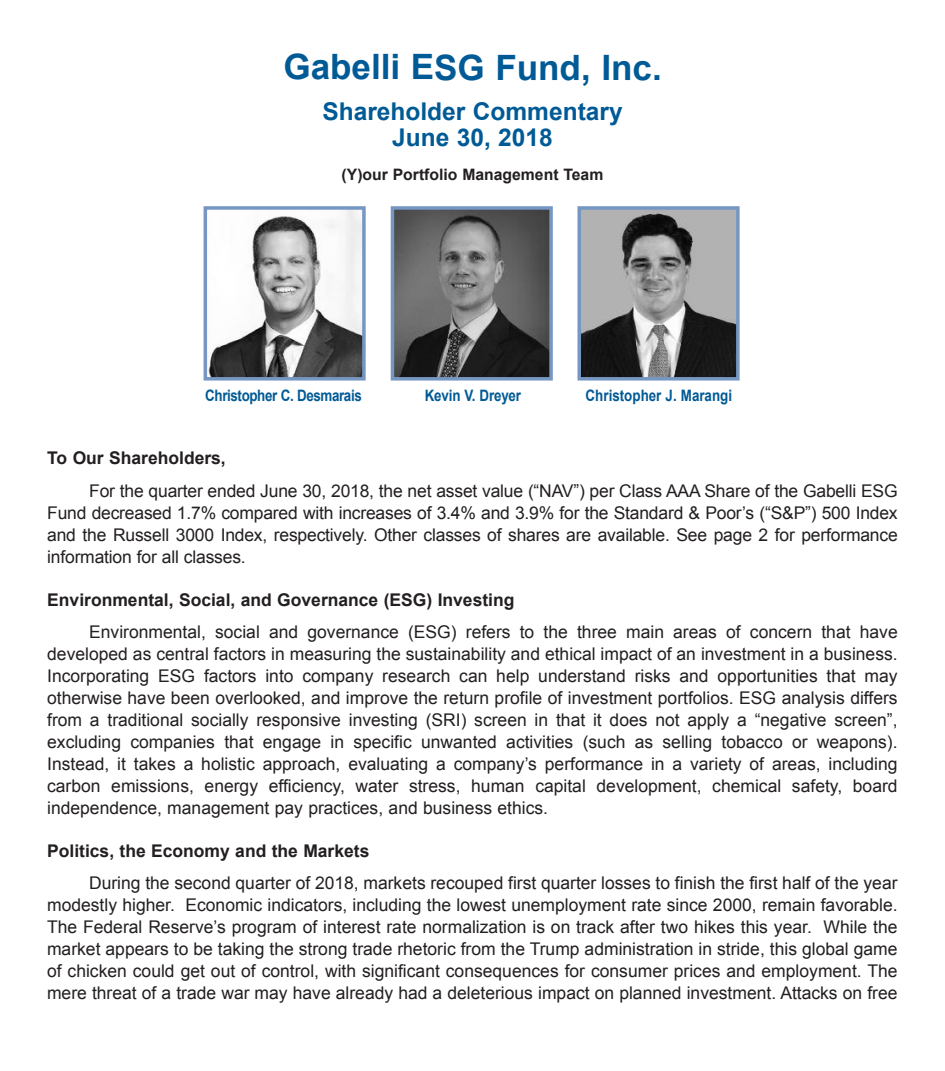
<style>
.page{position:relative;width:945px;height:1071px;background:#fff}
.page>*{position:absolute;margin:0;border:0;box-sizing:border-box;transform-origin:0 0}
.t1{font:700 35px "Arial";color:#005a96}
.t2{font:700 24.5px/26.2px "Arial";color:#005a96;text-align:center}
.t3{font:17.5px/21.9px "Arial";color:#231f20;text-align:justify}
.t4{font:700 17.5px "Arial";color:#231f20}
.t5{font:700 15.75px "Arial";letter-spacing:-.01em;color:#005a96;scale:.85 1}
.t6{font:700 15.75px "Arial";color:#231f20}
.t7{font:700 15.75px "Arial";letter-spacing:-.03em;color:#005a96;scale:.85 1}
</style>
<div class="page">
<img style="left:396px;top:211px;width:152px;height:165px">
<div style="left:391px;top:206px;width:162px;height:175px;border:4px solid #7597c2"></div>
<img style="left:583px;top:211px;width:152px;height:165px">
<div style="left:578px;top:206px;width:162px;height:175px;border:4px solid #7597c2"></div>
<img style="left:209px;top:211px;width:152px;height:165px">
<div style="left:204px;top:206px;width:162px;height:175px;border:4px solid #7597c2"></div>
<h1 class="t1" style="left:284px;top:48px;width:380px">Gabelli ESG Fund, Inc.</h1>
<h2 class="t2" style="left:322px;top:98px;width:302px">Shareholder Commentary<br>June 30, 2018</h2>
<p class="t6" style="left:342px;top:166px;width:263px">(Y)our Portfolio Management Team</p>
<p class="t7" style="left:205px;top:387px;width:186px">Christopher C. Desmarais</p>
<p class="t5" style="left:425px;top:387px;width:115px">Kevin V. Dreyer</p>
<p class="t5" style="left:586px;top:387px;width:174px">Christopher J. Marangi</p>
<p class="t4" style="left:47px;top:448px;width:180px">To Our Shareholders,</p>
<p class="t3" style="left:47px;top:480px;width:852px;text-indent:42px">For the quarter ended June 30, 2018, the net asset value (“NAV”) per Class AAA Share of the Gabelli ESG Fund decreased 1.7% compared with increases of 3.4% and 3.9% for the Standard &amp; Poor’s (“S&amp;P”) 500 Index and the Russell 3000 Index, respectively. Other classes of shares are available. See page 2 for performance information for all classes.</p>
<p class="t4" style="left:47px;top:590px;width:469px">Environmental, Social, and Governance (ESG) Investing</p>
<p class="t3" style="left:47px;top:621px;width:852px;text-indent:42px">Environmental, social and governance (ESG) refers to the three main areas of concern that have developed as central factors in measuring the sustainability and ethical impact of an investment in a business.<br>Incorporating ESG factors into company research can help understand risks and opportunities that may otherwise have been overlooked, and improve the return profile of investment portfolios. ESG analysis differs from a traditional socially responsive investing (SRI) screen in that it does not apply a “negative screen”, excluding companies that engage in specific unwanted activities (such as selling tobacco or weapons).<br>Instead, it takes a holistic approach, evaluating a company’s performance in a variety of areas, including carbon emissions, energy efficiency, water stress, human capital development, chemical safety, board independence, management pay practices, and business ethics.</p>
<p class="t4" style="left:47px;top:841px;width:324px">Politics, the Economy and the Markets</p>
<p class="t3" style="left:47px;top:872px;width:852px;text-indent:42px">During the second quarter of 2018, markets recouped first quarter losses to finish the first half of the year modestly higher. Economic indicators, including the lowest unemployment rate since 2000, remain favorable.<br>The Federal Reserve’s program of interest rate normalization is on track after two hikes this year. While the market appears to be taking the strong trade rhetoric from the Trump administration in stride, this global game of chicken could get out of control, with significant consequences for consumer prices and employment. The mere threat of a trade war may have already had a deleterious impact on planned investment. Attacks on free</p>
</div>
